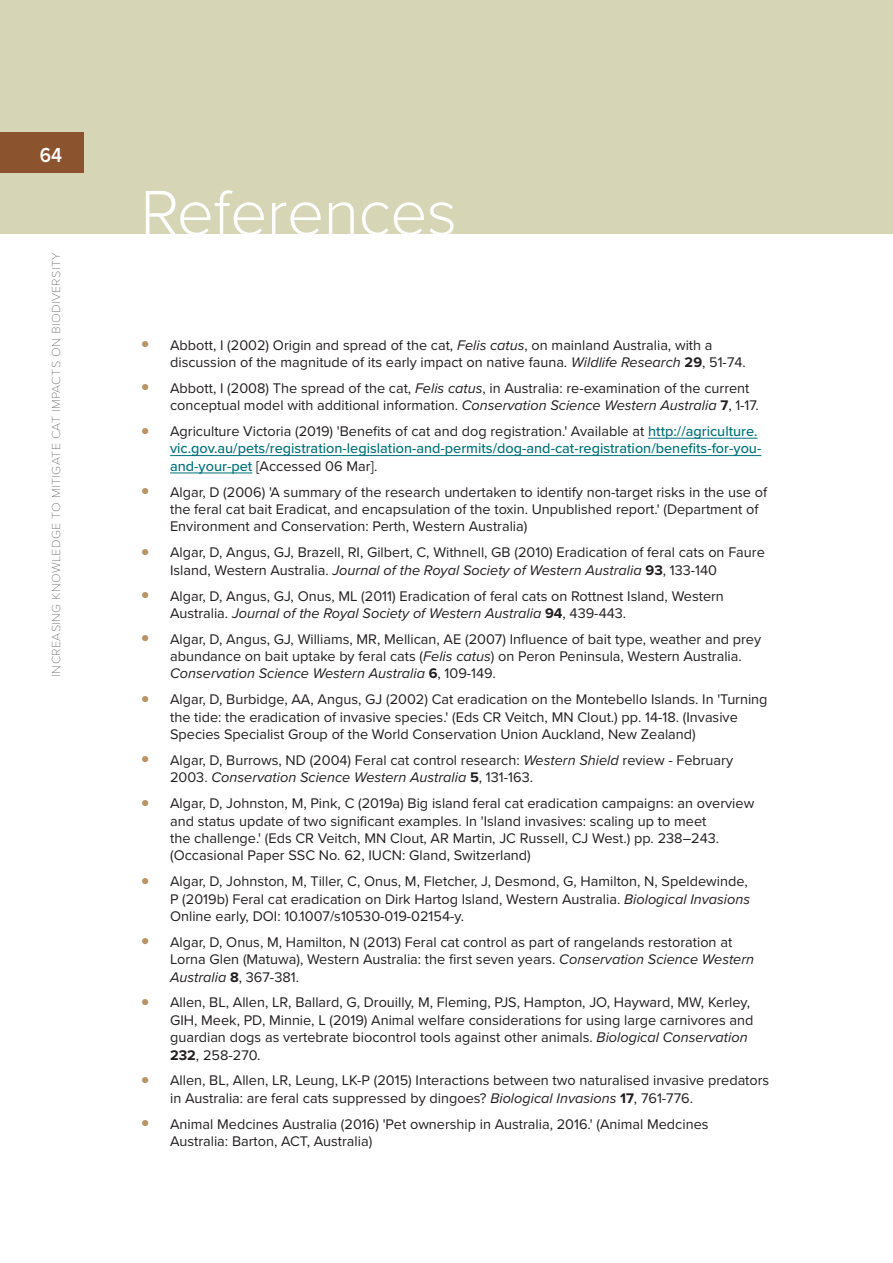
<style>
.page{position:relative;width:893px;height:1263px;background:#fff}
.page>*{position:absolute;margin:0;border:0;box-sizing:border-box;transform-origin:0 0}
.t1{font:300 65.7px "Proxima Nova";letter-spacing:-.01em;color:#fff}
.t2{font:600 21px "Proxima Nova";color:#fff;scale:.9 1}
.t3{font:14.4px/17.4px "Proxima Nova";color:#231f20}
.t4{font:500 14.4px/17.4px "Proxima Nova";color:#017179}
.t5{font:100 12px "Proxima Nova T";letter-spacing:.03em;color:#57585a;scale:1.05 1}
.s1{font-size:28.5px;color:#b99266}
.s2{font-style:italic}
.s3{font-weight:700}
.s4{font-weight:400;font-size:28.5px;color:#b99266}
.s5{font-weight:400;color:#231f20}
</style>
<div class="page">
<div style="left:0;top:0;width:893px;height:234px;background:#d6d5b5"></div>
<div style="left:0;top:132px;width:83px;height:40px;background:#8b542e"></div>
<hr style="left:648px;top:438px;width:110px;height:1px;background:#017179">
<hr style="left:170px;top:455px;width:591px;height:1px;background:#017179">
<hr style="left:170px;top:473px;width:82px;height:1px;background:#017179">
<h2 class="t2" style="left:40px;top:139px;width:26px">64</h2>
<p class="t5" style="left:47px;top:676px;width:406px;rotate:-90deg">INCREASING KNOWLEDGE TO MITIGATE CAT IMPACTS ON BIODIVERSITY</p>
<h1 class="t1" style="left:140px;top:174px;width:318px">References</h1>
<p class="t3" style="left:170px;top:336px;width:577px;text-indent:-30px"><span class="s1">•</span> Abbott, I (2002) Origin and spread of the cat, <span class="s2">Felis catus</span>, on mainland Australia, with a discussion of the magnitude of its early impact on native fauna. <span class="s2">Wildlife Research</span> <span class="s3">29</span>, 51-74.</p>
<p class="t3" style="left:170px;top:380px;width:590px;text-indent:-30px"><span class="s1">•</span> Abbott, I (2008) The spread of the cat, <span class="s2">Felis catus</span>, in Australia: re-examination of the current conceptual model with additional information. <span class="s2">Conservation Science Western Australia</span> <span class="s3">7</span>, 1-17.</p>
<p class="t4" style="left:170px;top:422px;width:593px;text-indent:-30px"><span class="s4">•</span> <span class="s5">Agriculture Victoria (2019) 'Benefits of cat and dog registration.' Available at</span> http://agriculture. vic.gov.au/pets/registration-legislation-and-permits/dog-and-cat-registration/benefits-for-you&shy;and-your-pet <span class="s5">[Accessed 06 Mar].</span></p>
<p class="t3" style="left:170px;top:483px;width:599px;text-indent:-30px"><span class="s1">•</span> Algar, D (2006) 'A summary of the research undertaken to identify non-target risks in the use of the feral cat bait Eradicat, and encapsulation of the toxin. Unpublished report.' (Department of<br>Environment and Conservation: Perth, Western Australia)</p>
<p class="t3" style="left:170px;top:544px;width:596px;text-indent:-30px"><span class="s1">•</span> Algar, D, Angus, GJ, Brazell, RI, Gilbert, C, Withnell, GB (2010) Eradication of feral cats on Faure<br>Island, Western Australia. <span class="s2">Journal of the Royal Society of Western Australia</span> <span class="s3">93</span>, 133-140</p>
<p class="t3" style="left:170px;top:587px;width:555px;text-indent:-30px"><span class="s1">•</span> Algar, D, Angus, GJ, Onus, ML (2011) Eradication of feral cats on Rottnest Island, Western<br>Australia. <span class="s2">Journal of the Royal Society of Western Australia</span> <span class="s3">94</span>, 439-443.</p>
<p class="t3" style="left:170px;top:630px;width:592px;text-indent:-30px"><span class="s1">•</span> Algar, D, Angus, GJ, Williams, MR, Mellican, AE (2007) Influence of bait type, weather and prey abundance on bait uptake by feral cats (<span class="s2">Felis catus</span>) on Peron Peninsula, Western Australia.<br><span class="s2">Conservation Science Western Australia</span> <span class="s3">6</span>, 109-149.</p>
<p class="t3" style="left:170px;top:691px;width:599px;text-indent:-30px"><span class="s1">•</span> Algar, D, Burbidge, AA, Angus, GJ (2002) Cat eradication on the Montebello Islands. In 'Turning the tide: the eradication of invasive species.' (Eds CR Veitch, MN Clout.) pp. 14-18. (Invasive<br>Species Specialist Group of the World Conservation Union Auckland, New Zealand)</p>
<p class="t3" style="left:170px;top:752px;width:564px;text-indent:-30px"><span class="s1">•</span> Algar, D, Burrows, ND (2004) Feral cat control research: <span class="s2">Western Shield</span> review - February<br>2003. <span class="s2">Conservation Science Western Australia</span> <span class="s3">5</span>, 131-163.</p>
<p class="t3" style="left:170px;top:795px;width:586px;text-indent:-30px"><span class="s1">•</span> Algar, D, Johnston, M, Pink, C (2019a) Big island feral cat eradication campaigns: an overview and status update of two significant examples. In 'Island invasives: scaling up to meet<br>the challenge.' (Eds CR Veitch, MN Clout, AR Martin, JC Russell, CJ West.) pp. 238–243. (Occasional Paper SSC No. 62, IUCN: Gland, Switzerland)</p>
<p class="t3" style="left:170px;top:873px;width:582px;text-indent:-30px"><span class="s1">•</span> Algar, D, Johnston, M, Tiller, C, Onus, M, Fletcher, J, Desmond, G, Hamilton, N, Speldewinde,<br>P (2019b) Feral cat eradication on Dirk Hartog Island, Western Australia. <span class="s2">Biological Invasions<br></span>Online early, DOI: 10.1007/s10530-019-02154-y.</p>
<p class="t3" style="left:170px;top:934px;width:586px;text-indent:-30px"><span class="s1">•</span> Algar, D, Onus, M, Hamilton, N (2013) Feral cat control as part of rangelands restoration at<br>Lorna Glen (Matuwa), Western Australia: the first seven years. <span class="s2">Conservation Science Western<br>Australia</span> <span class="s3">8</span>, 367-381.</p>
<p class="t3" style="left:170px;top:994px;width:585px;text-indent:-30px"><span class="s1">•</span> Allen, BL, Allen, LR, Ballard, G, Drouilly, M, Fleming, PJS, Hampton, JO, Hayward, MW, Kerley, GIH, Meek, PD, Minnie, L (2019) Animal welfare considerations for using large carnivores and guardian dogs as vertebrate biocontrol tools against other animals. <span class="s2">Biological Conservation </span><span class="s3">232</span>, 258-270.</p>
<p class="t3" style="left:170px;top:1072px;width:601px;text-indent:-30px"><span class="s1">•</span> Allen, BL, Allen, LR, Leung, LK-P (2015) Interactions between two naturalised invasive predators in Australia: are feral cats suppressed by dingoes? <span class="s2">Biological Invasions</span> <span class="s3">17</span>, 761-776.</p>
<p class="t3" style="left:170px;top:1115px;width:540px;text-indent:-30px"><span class="s1">•</span> Animal Medcines Australia (2016) 'Pet ownership in Australia, 2016.' (Animal Medcines<br>Australia: Barton, ACT, Australia)</p>
</div>
